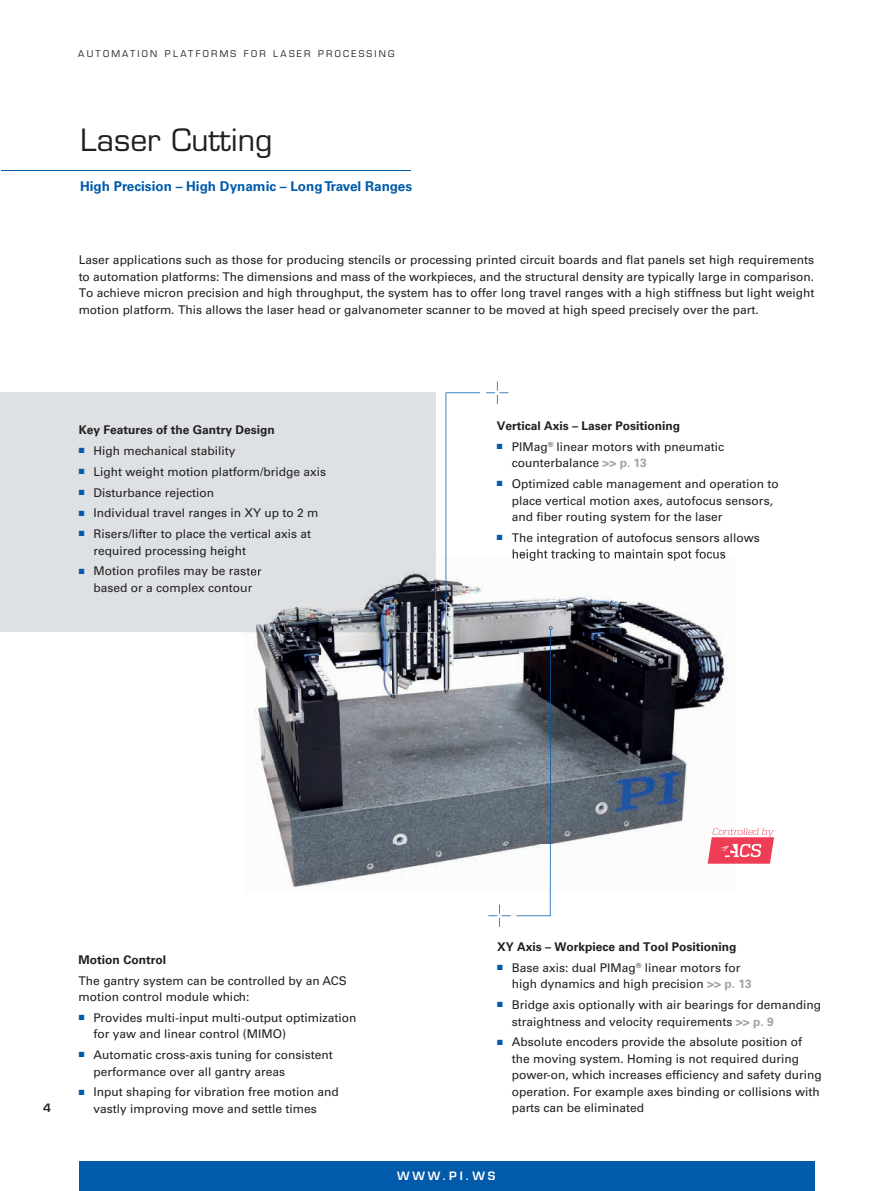
<style>
.page{position:relative;width:893px;height:1191px;background:#fff}
.page>*{position:absolute;margin:0;border:0;box-sizing:border-box;transform-origin:0 0}
.t1{font:30px "Eurostile LT";letter-spacing:.005em;color:#231f20}
.t2{font:700 13.5px "Univers LT";color:#015aaa}
.t3{font:12px/16.5px "Univers LT";color:#231f20}
.t4{font:700 12px "Univers LT";color:#231f20}
.t5{font:600 11.25px "Eurostile LT";letter-spacing:.25em;color:#fff}
.t6{font:600 11.25px "Eurostile LT";color:#231f20}
.t7{font:9px "Eurostile LT";letter-spacing:.25em;color:#231f20}
.s1{color:#015aaa}
.s2{font-weight:700;color:#9da5ab}
</style>
<div class="page">
<svg style="left:486px;top:382px;width:22px;height:22px"></svg>
<svg style="left:488px;top:904px;width:23px;height:23px"></svg>
<div style="left:79px;top:1161px;width:735px;height:30px;background:#015aaa"></div>
<div style="left:0;top:392px;width:435px;height:240px;background:#dee1e4"></div>
<hr style="left:1px;top:170px;width:410px;height:1px;background:#015aaa">
<img style="left:391px;top:555px;width:148px;height:290px">
<img style="left:539px;top:595px;width:147px;height:249px">
<img style="left:686px;top:556px;width:50px;height:308px">
<img style="left:244px;top:632px;width:147px;height:255px">
<img style="left:391px;top:845px;width:296px;height:33px">
<img style="left:256px;top:555px;width:179px;height:77px">
<img style="left:244px;top:566px;width:18px;height:12px">
<svg style="left:244px;top:585px;width:8px;height:7px"></svg>
<img style="left:513px;top:555px;width:212px;height:6px">
<svg style="left:708px;top:828px;width:66px;height:35px"></svg>
<svg style="left:444px;top:392px;width:36px;height:206px"></svg>
<svg style="left:517px;top:626px;width:36px;height:290px"></svg>
<p class="t7" style="left:78px;top:48px;width:318px">AUTOMATION PLATFORMS FOR LASER PROCESSING</p>
<h1 class="t1" style="left:80px;top:122px;width:194px">Laser Cutting</h1>
<p class="t2" style="left:80px;top:178px;width:334px">High Precision – High Dynamic – Long Travel Ranges</p>
<p class="t3" style="left:79px;top:252px;width:737px;text-align:justify">Laser applications such as those for producing stencils or processing printed circuit boards and flat panels set high requirements to automation platforms: The dimensions and mass of the workpieces, and the structural density are typically large in comparison.<br>To achieve micron precision and high throughput, the system has to offer long travel ranges with a high stiffness but light weight motion platform. This allows the laser head or galvanometer scanner to be moved at high speed precisely over the part.</p>
<p class="t4" style="left:79px;top:423px;width:198px">Key Features of the Gantry Design</p>
<p class="t3" style="left:79px;top:443px;width:158px"><span class="s1">■</span> High mechanical stability</p>
<p class="t3" style="left:79px;top:463px;width:249px"><sup>■</sup> Light weight motion platform/bridge axis</p>
<p class="t3" style="left:79px;top:484px;width:137px"><sup>■</sup> Disturbance rejection</p>
<p class="t3" style="left:79px;top:505px;width:241px"><span class="s1">■</span> Individual travel ranges in XY up to 2 m</p>
<p class="t3" style="left:94px;top:526px;width:219px;text-indent:-15px"><sup>■</sup> Risers/lifter to place the vertical axis at required processing height</p>
<p class="t3" style="left:79px;top:563px;width:184px;text-align:center"><sup>■</sup> Motion profiles may be raster based or a complex contour</p>
<p class="t4" style="left:497px;top:419px;width:185px">Vertical Axis – Laser Positioning</p>
<p class="t3" style="left:512px;top:438px;width:214px;text-indent:-15px"><span class="s1">■</span> PIMag<sup>®</sup> linear motors with pneumatic counterbalance <span class="s2">&gt;&gt; p. 13</span></p>
<p class="t3" style="left:512px;top:476px;width:269px;text-indent:-15px"><sup>■</sup> Optimized cable management and operation to place vertical motion axes, autofocus sensors, and fiber routing system for the laser</p>
<p class="t3" style="left:512px;top:529px;width:250px;text-indent:-15px"><sup>■</sup> The integration of autofocus sensors allows height tracking to maintain spot focus</p>
<p class="t6" style="left:43px;top:1101px;width:9px">4</p>
<p class="t4" style="left:79px;top:952px;width:89px">Motion Control</p>
<p class="t3" style="left:79px;top:972px;width:270px">The gantry system can be controlled by an ACS motion control module which:</p>
<p class="t3" style="left:94px;top:1009px;width:264px;text-indent:-15px"><span class="s1">■</span> Provides multi-input multi-output optimization for yaw and linear control (MIMO)</p>
<p class="t3" style="left:94px;top:1046px;width:241px;text-indent:-15px"><span class="s1">■</span> Automatic cross-axis tuning for consistent performance over all gantry areas</p>
<p class="t3" style="left:79px;top:1084px;width:262px;text-align:center"><span class="s1">■</span> Input shaping for vibration free motion and vastly improving move and settle times</p>
<p class="t4" style="left:497px;top:940px;width:241px">XY Axis – Workpiece and Tool Positioning</p>
<p class="t3" style="left:512px;top:959px;width:241px;text-indent:-15px"><span class="s1">■</span> Base axis: dual PIMag<sup>®</sup> linear motors for high dynamics and high precision <span class="s2">&gt;&gt; p. 13</span></p>
<p class="t3" style="left:512px;top:996px;width:311px;text-indent:-15px"><span class="s1">■</span> Bridge axis optionally with air bearings for demanding straightness and velocity requirements <span class="s2">&gt;&gt; p. 9</span></p>
<p class="t3" style="left:512px;top:1034px;width:312px;text-indent:-15px"><span class="s1">■</span> Absolute encoders provide the absolute position of the moving system. Homing is not required during power-on, which increases efficiency and safety during operation. For example axes binding or collisions with parts can be eliminated</p>
<p class="t5" style="left:397px;top:1168px;width:99px">WWW.PI.WS</p>
</div>
